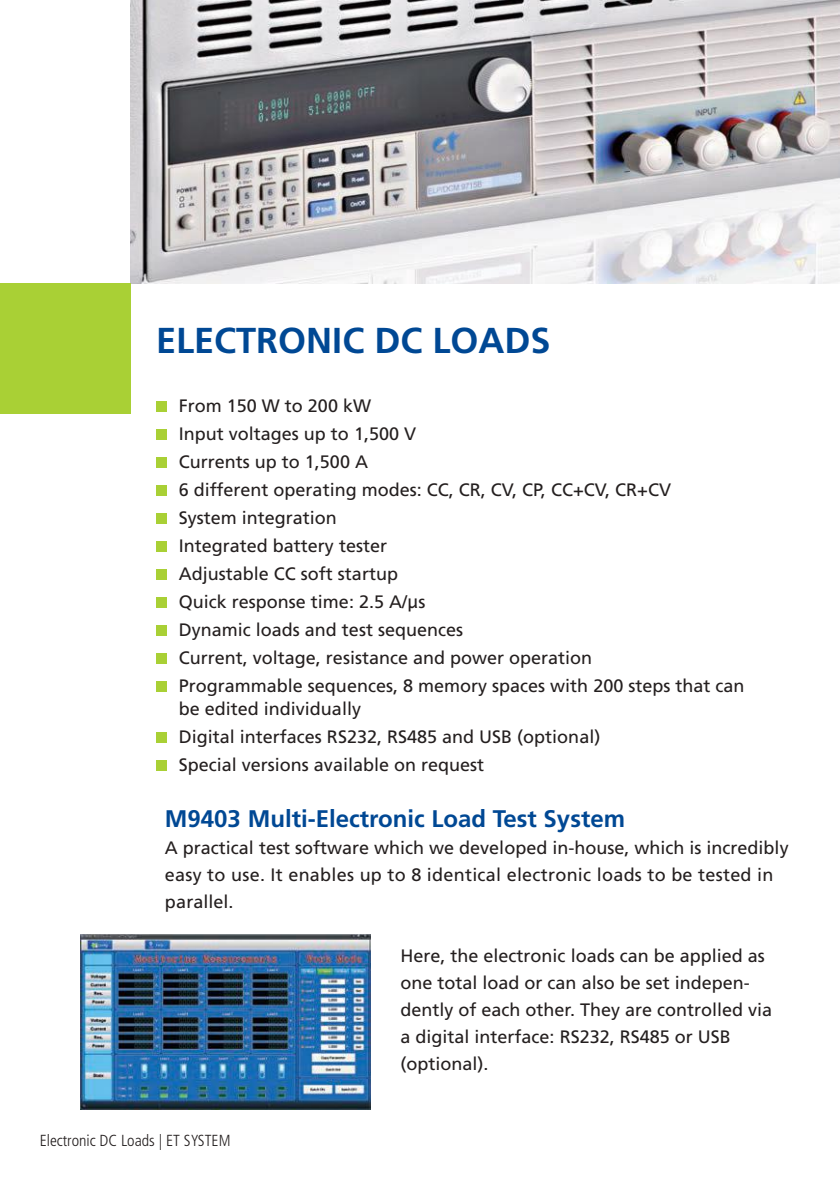
<style>
.page{position:relative;width:840px;height:1191px;background:#fff}
.page>*{position:absolute;margin:0;border:0;box-sizing:border-box;transform-origin:0 0}
.t1{font:700 36px "Frutiger";color:#004894}
.t2{font:700 24px "Frutiger";color:#004894}
.t3{font:18px/28px "Frutiger";color:#241f1f}
.t4{font:300 condensed 16px "Frutiger";color:#241f1f}
.s1{font-family:"Lucida Grande"}
</style>
<div class="page">
<div style="left:156px;top:401px;width:11px;height:10px;background:#a9d035"></div>
<div style="left:156px;top:429px;width:11px;height:10px;background:#a9d035"></div>
<div style="left:156px;top:457px;width:11px;height:10px;background:#a9d035"></div>
<div style="left:156px;top:485px;width:11px;height:10px;background:#a9d035"></div>
<div style="left:156px;top:513px;width:11px;height:10px;background:#a9d035"></div>
<div style="left:156px;top:541px;width:11px;height:10px;background:#a9d035"></div>
<div style="left:156px;top:569px;width:11px;height:10px;background:#a9d035"></div>
<div style="left:156px;top:597px;width:11px;height:10px;background:#a9d035"></div>
<div style="left:156px;top:625px;width:11px;height:10px;background:#a9d035"></div>
<div style="left:156px;top:653px;width:11px;height:10px;background:#a9d035"></div>
<div style="left:156px;top:681px;width:11px;height:10px;background:#a9d035"></div>
<div style="left:156px;top:732px;width:11px;height:10px;background:#a9d035"></div>
<div style="left:156px;top:760px;width:11px;height:10px;background:#a9d035"></div>
<img style="left:130px;top:0;width:709px;height:283px">
<div style="left:0;top:283px;width:130px;height:131px;background:#a9d035"></div>
<img style="left:80px;top:934px;width:290px;height:175px">
<h1 class="t1" style="left:156px;top:326px;width:396px">ELECTRONIC DC LOADS</h1>
<p class="t3" style="left:179px;top:392px;width:567px">From 150 W to 200 kW<br>Input voltages up to 1,500 V<br>Currents up to 1,500 A<br>6 different operating modes: CC, CR, CV, CP, CC+CV, CR+CV<br>System integration<br>Integrated battery tester<br>Adjustable CC soft startup<br>Quick response time: 2.5 A/<span class="s1">μ</span>s<br>Dynamic loads and test sequences<br>Current, voltage, resistance and power operation<br>Programmable sequences, 8 memory spaces with 200 steps that can</p>
<p class="t3" style="left:179px;top:695px;width:423px">be edited individually<br>Digital interfaces RS232, RS485 and USB (optional)<br>Special versions available on request</p>
<h2 class="t2" style="left:165px;top:808px;width:461px">M9403 Multi-Electronic Load Test System</h2>
<p class="t3" style="left:165px;top:835px;width:625px;line-height:27px">A practical test software which we developed in-house, which is incredibly easy to use. It enables up to 8 identical electronic loads to be tested in parallel.</p>
<p class="t3" style="left:400px;top:943px;width:373px;line-height:27px">Here, the electronic loads can be applied as one total load or can also be set indepen&shy;dently of each other. They are controlled via a digital interface: RS232, RS485 or USB (optional).</p>
<p class="t4" style="left:40px;top:1134px;width:192px">Electronic DC Loads | ET SYSTEM</p>
</div>
